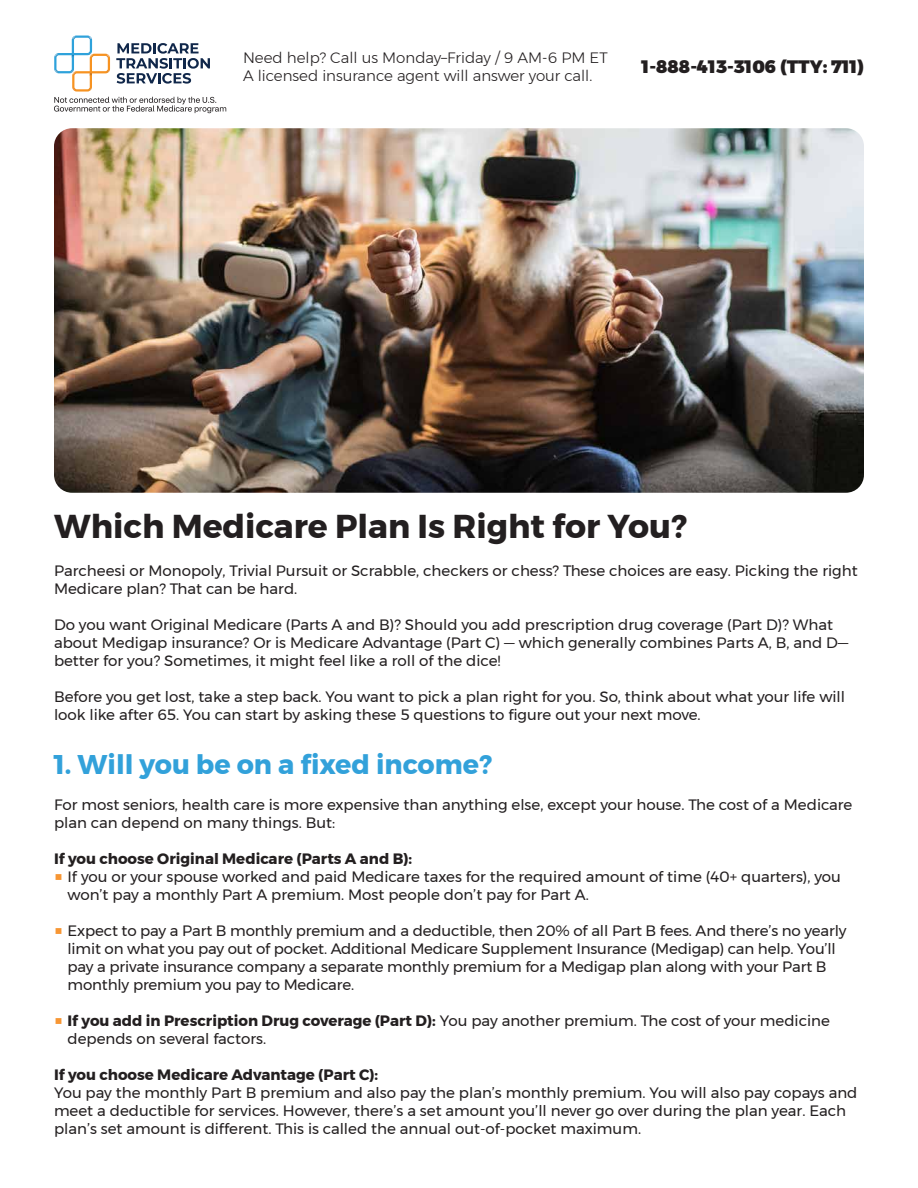
<style>
.page{position:relative;width:918px;height:1188px;background:#fff}
.page>*{position:absolute;margin:0;border:0;box-sizing:border-box;transform-origin:0 0}
.t1{font:700 33px "Montserrat";color:#231f20}
.t2{font:700 27px "Montserrat";color:#32a1da}
.t3{font:900 18px "Montserrat";color:#231f20}
.t4{font:15px/18px "Montserrat";color:#231f20}
.t5{font:300 15px/18px "Montserrat";color:#231f20}
.t6{font:700 15px "Montserrat";color:#231f20}
.s1{color:#f79634}
.s2{font-weight:700}
</style>
<div class="page">
<img style="left:54px;top:128px;width:810px;height:365px">
<svg style="left:54px;top:36px;width:172px;height:77px"></svg>
<p class="t5" style="left:243px;top:49px;width:366px">Need help? Call us Monday–Friday / 9 AM-6 PM ET<br>A licensed insurance agent will answer your call.</p>
<p class="t3" style="left:642px;top:52px;width:224px">1-888-413-3106 (TTY: 711)</p>
<h1 class="t1" style="left:54px;top:500px;width:634px">Which Medicare Plan Is Right for You?</h1>
<p class="t4" style="left:54px;top:562px;width:805px">Parcheesi or Monopoly, Trivial Pursuit or Scrabble, checkers or chess? These choices are easy. Picking the right<br>Medicare plan? That can be hard.</p>
<p class="t4" style="left:54px;top:616px;width:796px">Do you want Original Medicare (Parts A and B)? Should you add prescription drug coverage (Part D)? What about Medigap insurance? Or is Medicare Advantage (Part C) — which generally combines Parts A, B, and D— better for you? Sometimes, it might feel like a roll of the dice!</p>
<p class="t4" style="left:54px;top:688px;width:793px">Before you get lost, take a step back. You want to pick a plan right for you. So, think about what your life will look like after 65. You can start by asking these 5 questions to figure out your next move.</p>
<h2 class="t2" style="left:54px;top:743px;width:439px">1. Will you be on a fixed income?</h2>
<p class="t4" style="left:54px;top:796px;width:800px">For most seniors, health care is more expensive than anything else, except your house. The cost of a Medicare plan can depend on many things. But:</p>
<p class="t6" style="left:54px;top:847px;width:360px">If you choose Original Medicare (Parts A and B):</p>
<p class="t4" style="left:68px;top:868px;width:775px;text-indent:-14px"><span class="s1">■</span> If you or your spouse worked and paid Medicare taxes for the required amount of time (40+ quarters), you won’t pay a monthly Part A premium. Most people don’t pay for Part A.</p>
<p class="t4" style="left:68px;top:922px;width:781px;text-indent:-14px"><span class="s1">■</span> Expect to pay a Part B monthly premium and a deductible, then 20% of all Part B fees. And there’s no yearly limit on what you pay out of pocket. Additional Medicare Supplement Insurance (Medigap) can help. You’ll pay a private insurance company a separate monthly premium for a Medigap plan along with your Part B monthly premium you pay to Medicare.</p>
<p class="t4" style="left:68px;top:1012px;width:764px;text-indent:-14px"><span class="s1">■</span> <span class="s2">If you add in Prescription Drug coverage (Part D):</span> You pay another premium. The cost of your medicine depends on several factors.</p>
<p class="t6" style="left:54px;top:1063px;width:326px">If you choose Medicare Advantage (Part C):</p>
<p class="t4" style="left:54px;top:1084px;width:805px">You pay the monthly Part B premium and also pay the plan’s monthly premium. You will also pay copays and meet a deductible for services. However, there’s a set amount you’ll never go over during the plan year. Each plan’s set amount is different. This is called the annual out-of-pocket maximum.</p>
</div>
